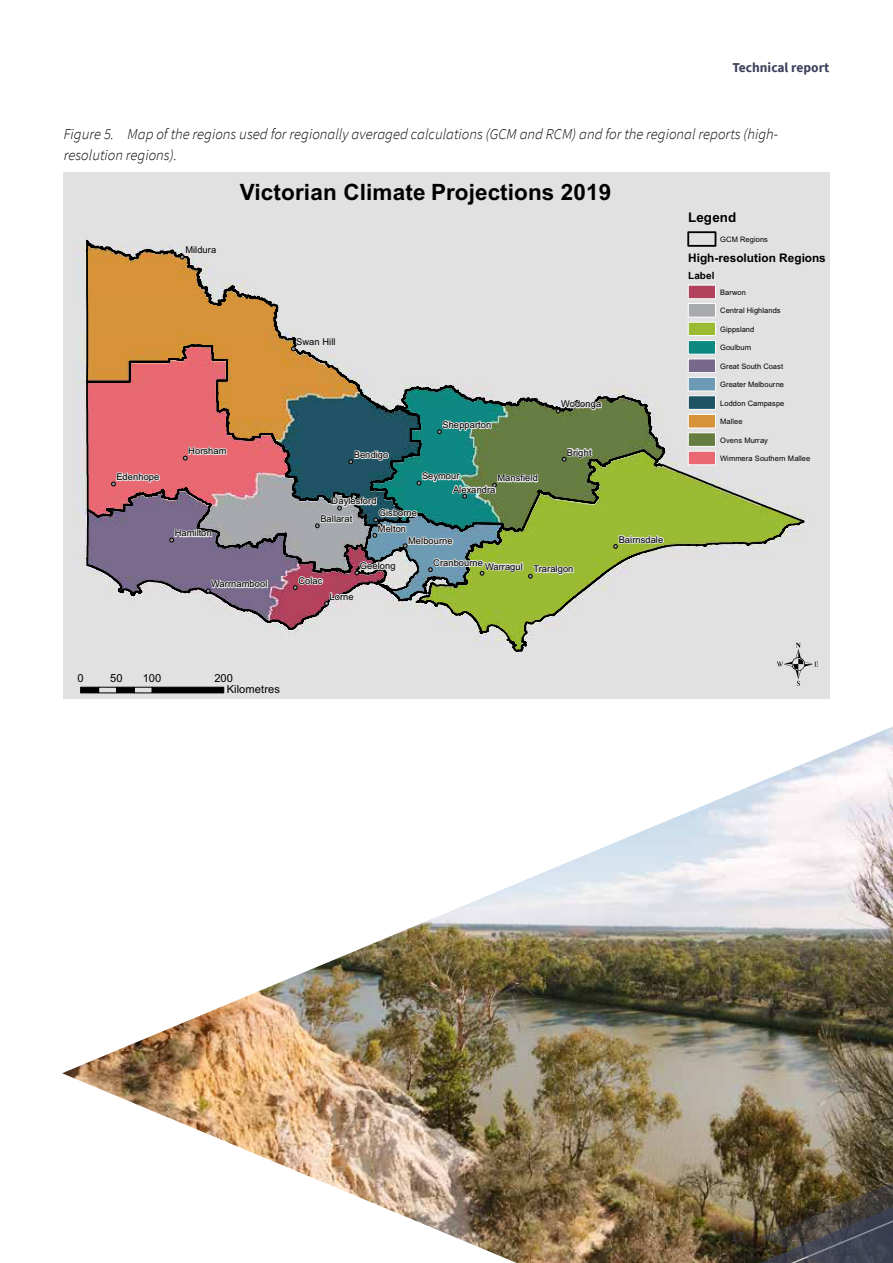
<style>
.page{position:relative;width:893px;height:1263px;background:#fff}
.page>*{position:absolute;margin:0;border:0;box-sizing:border-box;transform-origin:0 0}
.t1{font:53.85px "ESRI North";color:#000}
.t2{font:700 22.5px "Arial";letter-spacing:.005em;color:#000}
.t3{font:italic 300 15px/21px "Source Sans Pro";color:#000}
.t4{font:700 13.5px "Source Sans Pro";color:#3d425c}
.t5{font:300 13.5px "Source Sans Pro";color:#3d425c}
.t6{font:700 13.35px "Arial";letter-spacing:.005em;color:#000}
.t7{font:700 11.85px "Arial";letter-spacing:.005em;color:#000}
.t8{font:11.1px/10.9px "Arial";letter-spacing:.005em;color:#000}
.t9{font:700 10.05px "Arial";letter-spacing:.005em;color:#000}
.t10{font:9.3px "Arial";letter-spacing:.005em;color:#000}
.t11{font:7.5px "Arial";letter-spacing:.015em;color:#000}
</style>
<div class="page">
<img style="left:62px;top:726px;width:831px;height:537px">
<svg style="left:64px;top:172px;width:765px;height:526px;background:#c1bdaf"></svg>
<div style="left:687px;top:231px;width:29px;height:16px;border:2px solid #000"></div>
<div style="left:688px;top:285px;width:28px;height:14px;background:#b2415d;border:1px solid #fff"></div>
<div style="left:688px;top:303px;width:28px;height:15px;background:#a7a9ac;border:1px solid #fff"></div>
<div style="left:688px;top:322px;width:28px;height:14px;background:#9bbb32;border:1px solid #fff"></div>
<div style="left:688px;top:340px;width:28px;height:15px;background:#0d8981;border:1px solid #fff"></div>
<div style="left:688px;top:358px;width:28px;height:15px;background:#78698c;border:1px solid #fff"></div>
<div style="left:688px;top:377px;width:28px;height:14px;background:#6c9ab5;border:1px solid #fff"></div>
<div style="left:688px;top:395px;width:28px;height:15px;background:#1d5362;border:1px solid #fff"></div>
<div style="left:688px;top:414px;width:28px;height:14px;background:#d79338;border:1px solid #fff"></div>
<div style="left:688px;top:432px;width:28px;height:15px;background:#657d41;border:1px solid #fff"></div>
<div style="left:688px;top:451px;width:28px;height:14px;background:#ea6872;border:1px solid #fff"></div>
<svg style="left:80px;top:687px;width:18px;height:6px"></svg>
<div style="left:116px;top:687px;width:19px;height:6px;background:#000;border:1px solid #000"></div>
<svg style="left:152px;top:687px;width:72px;height:6px"></svg>
<img style="left:644px;top:1171px;width:249px;height:92px">
<h3 class="t4" style="left:732px;top:58px;width:98px">Technical report</h3>
<h3 class="t3" style="left:64px;top:123px;width:716px">Figure 5. Map of the regions used for regionally averaged calculations (GCM and RCM) and for the regional reports (high&shy;resolution regions).</h3>
<p class="t10" style="left:185px;top:244px;width:32px">Mildura</p>
<h2 class="t2" style="left:240px;top:176px;width:373px">Victorian Climate Projections 2019</h2>
<p class="t10" style="left:116px;top:470px;width:44px">Edenhope</p>
<p class="t10" style="left:188px;top:444px;width:40px">Horsham</p>
<p class="t10" style="left:175px;top:527px;width:39px">Hamilton</p>
<p class="t10" style="left:211px;top:578px;width:58px">Warrnambool</p>
<p class="t10" style="left:296px;top:335px;width:41px">Swan Hill</p>
<p class="t10" style="left:354px;top:448px;width:36px">Bendigo</p>
<p class="t10" style="left:332px;top:495px;width:46px">Daylesford</p>
<p class="t10" style="left:443px;top:418px;width:50px">Shepparton</p>
<p class="t10" style="left:422px;top:470px;width:39px">Seymour</p>
<p class="t10" style="left:497px;top:472px;width:42px">Mansfield</p>
<p class="t10" style="left:453px;top:483px;width:44px">Alexandra</p>
<p class="t10" style="left:320px;top:512px;width:33px">Ballarat</p>
<p class="t10" style="left:379px;top:506px;width:40px">Gisborne</p>
<p class="t10" style="left:378px;top:522px;width:30px">Melton</p>
<p class="t10" style="left:408px;top:534px;width:46px">Melbourne</p>
<p class="t10" style="left:561px;top:398px;width:42px">Wodonga</p>
<p class="t10" style="left:567px;top:446px;width:26px">Bright</p>
<p class="t10" style="left:298px;top:574px;width:25px">Colac</p>
<p class="t10" style="left:360px;top:559px;width:37px">Geelong</p>
<p class="t10" style="left:330px;top:590px;width:25px">Lorne</p>
<p class="t10" style="left:433px;top:556px;width:51px">Cranbourne</p>
<p class="t10" style="left:485px;top:560px;width:39px">Warragul</p>
<p class="t10" style="left:534px;top:563px;width:41px">Traralgon</p>
<p class="t10" style="left:619px;top:533px;width:46px">Bairnsdale</p>
<p class="t8" style="left:78px;top:672px;width:8px">0</p>
<p class="t8" style="left:143px;top:672px;width:20px">100</p>
<p class="t8" style="left:110px;top:672px;width:14px">50</p>
<p class="t8" style="left:227px;top:672px;width:55px;text-indent:-12px">200<br>Kilometres</p>
<h3 class="t6" style="left:688px;top:208px;width:50px">Legend</h3>
<p class="t11" style="left:720px;top:234px;width:49px">GCM Regions</p>
<p class="t7" style="left:688px;top:249px;width:139px">High-resolution Regions</p>
<p class="t9" style="left:688px;top:268px;width:28px">Label</p>
<p class="t11" style="left:720px;top:287px;width:27px">Barwon</p>
<p class="t11" style="left:720px;top:305px;width:62px">Central Highlands</p>
<p class="t11" style="left:720px;top:324px;width:36px">Gippsland</p>
<p class="t11" style="left:720px;top:342px;width:33px">Goulburn</p>
<p class="t11" style="left:720px;top:361px;width:64px">Great South Coast</p>
<p class="t11" style="left:720px;top:379px;width:65px">Greater Melbourne</p>
<p class="t11" style="left:720px;top:398px;width:66px">Loddon Campaspe</p>
<p class="t11" style="left:720px;top:416px;width:24px">Mallee</p>
<p class="t11" style="left:720px;top:435px;width:49px">Ovens Murray</p>
<p class="t11" style="left:720px;top:453px;width:92px">Wimmera Southern Mallee</p>
<h1 class="t1" style="left:777px;top:636px;width:43px">.</h1>
<h3 class="t5" style="left:731px;top:1228px;width:14px">17</h3>
</div>
